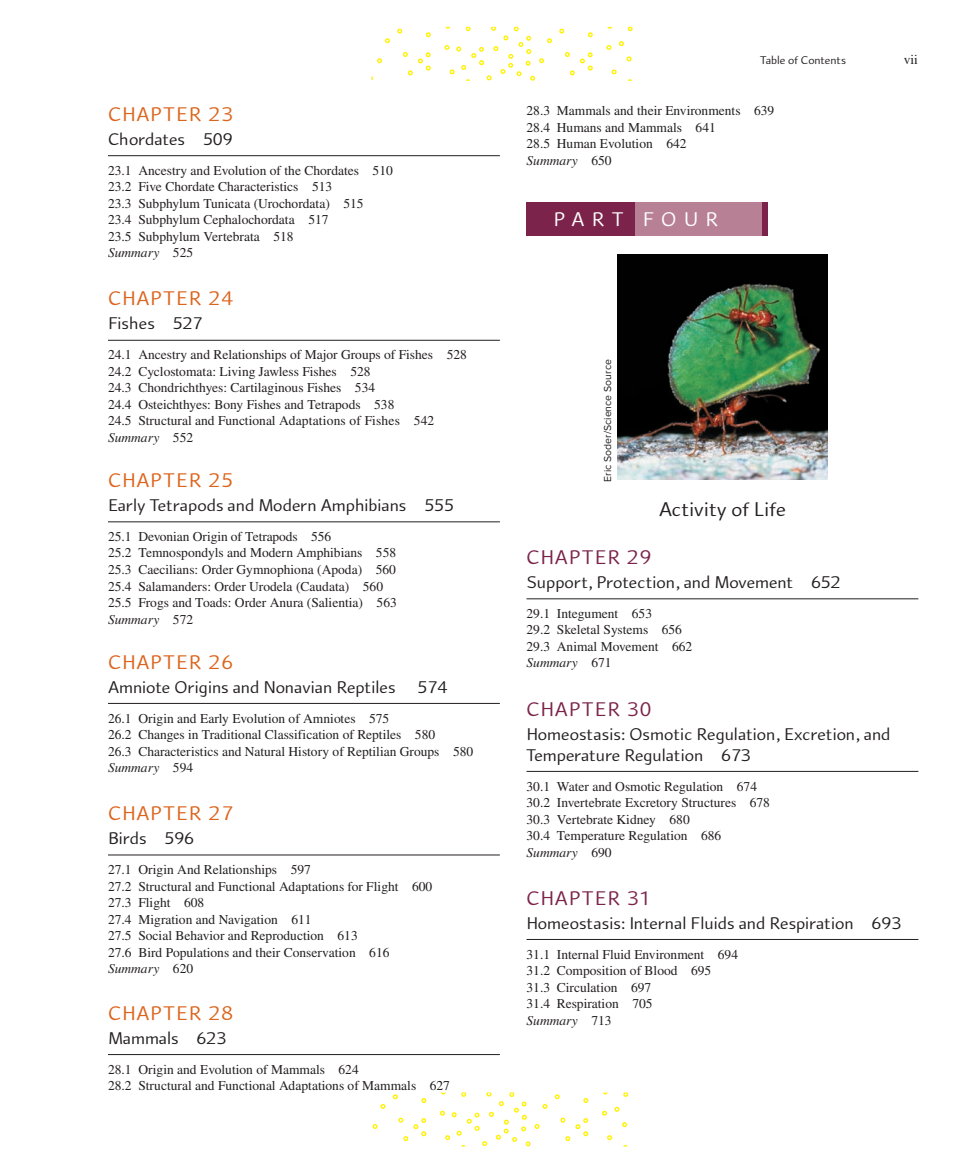
<style>
.page{position:relative;width:972px;height:1175px;background:#fff}
.page>*{position:absolute;margin:0;border:0;box-sizing:border-box;transform-origin:0 0}
.fto_tx_cn3{font:21px "Arum Sans";letter-spacing:.05em;color:#dc641c}
.fto_tx_cn4{font:21px "Arum Sans";letter-spacing:.05em;color:#7b234a}
.fto_tx_pt{font:21px "Arum Sans";color:#231f20}
.fto_tx_pn{font:21px "Arum Sans";letter-spacing:.335em;color:#fff}
.fto_tx_ct{font:18px/21px "Arum Sans";color:#231f20}
.fto_tx_ahead{font:13.5px "STIX Math Jax Main";color:#231f20}
.fto_tx_ahead-2{font:italic 13.5px "STIX Math Jax Main";color:#231f20}
.rh{font:13.5px "STIX Math Jax Main";color:#231f20}
.rh-2{font:12px "Arum Sans";color:#231f20}
.bch_fgcr{font:10.5px "Proxima Nova";color:#231f20}
.s1{font-style:normal}
</style>
<div class="page">
<hr style="left:108px;top:155px;width:392px;height:1px;background:#231f20">
<hr style="left:108px;top:340px;width:392px;height:1px;background:#231f20">
<hr style="left:108px;top:521px;width:392px;height:1px;background:#231f20">
<hr style="left:108px;top:703px;width:392px;height:1px;background:#231f20">
<hr style="left:108px;top:854px;width:392px;height:1px;background:#231f20">
<hr style="left:108px;top:1054px;width:392px;height:1px;background:#231f20">
<div style="left:526px;top:202px;width:242px;height:34px;background:#7b234a"></div>
<div style="left:635px;top:202px;width:126px;height:34px;background:#b78094"></div>
<hr style="left:526px;top:598px;width:392px;height:1px;background:#231f20">
<hr style="left:526px;top:771px;width:392px;height:1px;background:#231f20">
<hr style="left:526px;top:939px;width:392px;height:1px;background:#231f20">
<img style="left:618px;top:255px;width:209px;height:225px">
<svg style="left:403px;top:52px;width:28px;height:23px"></svg>
<svg style="left:426px;top:32px;width:5px;height:5px"></svg>
<svg style="left:377px;top:58px;width:5px;height:5px"></svg>
<svg style="left:385px;top:38px;width:5px;height:5px"></svg>
<svg style="left:397px;top:29px;width:5px;height:5px"></svg>
<svg style="left:565px;top:52px;width:28px;height:23px"></svg>
<svg style="left:588px;top:32px;width:5px;height:5px"></svg>
<svg style="left:559px;top:29px;width:5px;height:5px"></svg>
<svg style="left:607px;top:45px;width:5px;height:5px"></svg>
<svg style="left:628px;top:27px;width:5px;height:4px"></svg>
<svg style="left:612px;top:69px;width:5px;height:5px"></svg>
<svg style="left:619px;top:41px;width:5px;height:5px"></svg>
<svg style="left:627px;top:56px;width:5px;height:5px"></svg>
<svg style="left:445px;top:27px;width:107px;height:54px"></svg>
<svg style="left:398px;top:1117px;width:28px;height:24px"></svg>
<svg style="left:421px;top:1098px;width:5px;height:5px"></svg>
<svg style="left:373px;top:1124px;width:5px;height:4px"></svg>
<svg style="left:380px;top:1104px;width:5px;height:4px"></svg>
<svg style="left:393px;top:1094px;width:5px;height:5px"></svg>
<svg style="left:560px;top:1117px;width:28px;height:24px"></svg>
<svg style="left:583px;top:1098px;width:5px;height:5px"></svg>
<svg style="left:555px;top:1094px;width:5px;height:5px"></svg>
<svg style="left:602px;top:1110px;width:5px;height:5px"></svg>
<svg style="left:623px;top:1092px;width:5px;height:4px"></svg>
<svg style="left:607px;top:1135px;width:5px;height:5px"></svg>
<svg style="left:614px;top:1106px;width:5px;height:5px"></svg>
<svg style="left:622px;top:1122px;width:5px;height:5px"></svg>
<svg style="left:440px;top:1092px;width:107px;height:54px"></svg>
<p class="fto_tx_cn3" style="left:108px;top:102px;width:126px">CHAPTER 23</p>
<p class="fto_tx_ct" style="left:108px;top:129px;width:126px">Chordates 509</p>
<p class="fto_tx_ahead" style="left:108px;top:162px;width:286px">23.1 Ancestry and Evolution of the Chordates 510</p>
<p class="fto_tx_ahead" style="left:108px;top:178px;width:226px">23.2 Five Chordate Characteristics 513</p>
<p class="fto_tx_ahead" style="left:108px;top:195px;width:257px">23.3 Subphylum Tunicata (Urochordata) 515</p>
<p class="fto_tx_ahead" style="left:108px;top:211px;width:222px">23.4 Subphylum Cephalochordata 517</p>
<p class="fto_tx_ahead" style="left:108px;top:228px;width:187px">23.5 Subphylum Vertebrata 518</p>
<p class="fto_tx_ahead-2" style="left:108px;top:246px;width:87px">Summary <span class="s1">525</span></p>
<p class="fto_tx_cn3" style="left:108px;top:286px;width:126px">CHAPTER 24</p>
<p class="fto_tx_ct" style="left:108px;top:313px;width:96px">Fishes 527</p>
<p class="fto_tx_ahead" style="left:108px;top:346px;width:360px">24.1 Ancestry and Relationships of Major Groups of Fishes 528</p>
<p class="fto_tx_ahead" style="left:108px;top:363px;width:264px">24.2 Cyclostomata: Living Jawless Fishes 528</p>
<p class="fto_tx_ahead" style="left:108px;top:379px;width:269px">24.3 Chondrichthyes: Cartilaginous Fishes 534</p>
<p class="fto_tx_ahead" style="left:108px;top:396px;width:288px">24.4 Osteichthyes: Bony Fishes and Tetrapods 538</p>
<p class="fto_tx_ahead" style="left:108px;top:412px;width:328px">24.5 Structural and Functional Adaptations of Fishes 542</p>
<p class="fto_tx_ahead-2" style="left:108px;top:431px;width:87px">Summary <span class="s1">552</span></p>
<p class="fto_tx_cn3" style="left:108px;top:468px;width:126px">CHAPTER 25</p>
<p class="fto_tx_ct" style="left:108px;top:495px;width:348px">Early Tetrapods and Modern Amphibians 555</p>
<p class="fto_tx_ahead" style="left:108px;top:528px;width:225px">25.1 Devonian Origin of Tetrapods 556</p>
<p class="fto_tx_ahead" style="left:108px;top:544px;width:290px">25.2 Temnospondyls and Modern Amphibians 558</p>
<p class="fto_tx_ahead" style="left:108px;top:561px;width:289px">25.3 Caecilians: Order Gymnophiona (Apoda) 560</p>
<p class="fto_tx_ahead" style="left:108px;top:577px;width:277px">25.4 Salamanders: Order Urodela (Caudata) 560</p>
<p class="fto_tx_ahead" style="left:108px;top:594px;width:290px">25.5 Frogs and Toads: Order Anura (Salientia) 563</p>
<p class="fto_tx_ahead-2" style="left:108px;top:612px;width:87px">Summary <span class="s1">572</span></p>
<p class="fto_tx_cn3" style="left:108px;top:649px;width:126px">CHAPTER 26</p>
<p class="fto_tx_ct" style="left:108px;top:676px;width:341px">Amniote Origins and Nonavian Reptiles 574</p>
<p class="fto_tx_ahead" style="left:108px;top:709px;width:283px">26.1 Origin and Early Evolution of Amniotes 575</p>
<p class="fto_tx_ahead" style="left:108px;top:726px;width:329px">26.2 Changes in Traditional Classification of Reptiles 580</p>
<p class="fto_tx_ahead" style="left:108px;top:742px;width:367px">26.3 Characteristics and Natural History of Reptilian Groups 580</p>
<p class="fto_tx_ahead-2" style="left:108px;top:761px;width:87px">Summary <span class="s1">594</span></p>
<p class="fto_tx_cn3" style="left:108px;top:801px;width:126px">CHAPTER 27</p>
<p class="fto_tx_ct" style="left:108px;top:828px;width:88px">Birds 596</p>
<p class="fto_tx_ahead" style="left:108px;top:861px;width:204px">27.1 Origin And Relationships 597</p>
<p class="fto_tx_ahead" style="left:108px;top:877px;width:326px">27.2 Structural and Functional Adaptations for Flight 600</p>
<p class="fto_tx_ahead" style="left:108px;top:894px;width:98px">27.3 Flight 608</p>
<p class="fto_tx_ahead" style="left:108px;top:910px;width:205px">27.4 Migration and Navigation 611</p>
<p class="fto_tx_ahead" style="left:108px;top:927px;width:251px">27.5 Social Behavior and Reproduction 613</p>
<p class="fto_tx_ahead" style="left:108px;top:943px;width:283px">27.6 Bird Populations and their Conservation 616</p>
<p class="fto_tx_ahead-2" style="left:108px;top:962px;width:87px">Summary <span class="s1">620</span></p>
<p class="fto_tx_cn3" style="left:108px;top:1000px;width:126px">CHAPTER 28</p>
<p class="fto_tx_ct" style="left:108px;top:1027px;width:120px">Mammals 623</p>
<p class="fto_tx_ahead" style="left:108px;top:1060px;width:252px">28.1 Origin and Evolution of Mammals 624</p>
<p class="fto_tx_ahead" style="left:108px;top:1077px;width:344px">28.2 Structural and Functional Adaptations of Mammals 627</p>
<p class="rh-2" style="left:760px;top:53px;width:87px">Table of Contents</p>
<p class="rh" style="left:904px;top:51px;width:16px">vii</p>
<p class="fto_tx_ahead" style="left:526px;top:102px;width:249px">28.3 Mammals and their Environments 639</p>
<p class="fto_tx_ahead" style="left:526px;top:118px;width:191px">28.4 Humans and Mammals 641</p>
<p class="fto_tx_ahead" style="left:526px;top:135px;width:162px">28.5 Human Evolution 642</p>
<p class="fto_tx_ahead-2" style="left:526px;top:154px;width:87px">Summary <span class="s1">650</span></p>
<p class="fto_tx_pn" style="left:554px;top:207px;width:166px">PART FOUR</p>
<p class="bch_fgcr" style="left:602px;top:481px;width:124px;rotate:-90deg">Eric Soder/Science Source</p>
<p class="fto_tx_pt" style="left:659px;top:497px;width:128px">Activity of Life</p>
<p class="fto_tx_cn4" style="left:526px;top:545px;width:126px">CHAPTER 29</p>
<p class="fto_tx_ct" style="left:526px;top:572px;width:316px">Support, Protection, and Movement 652</p>
<p class="fto_tx_ahead" style="left:526px;top:605px;width:127px">29.1 Integument 653</p>
<p class="fto_tx_ahead" style="left:526px;top:621px;width:157px">29.2 Skeletal Systems 656</p>
<p class="fto_tx_ahead" style="left:526px;top:638px;width:167px">29.3 Animal Movement 662</p>
<p class="fto_tx_ahead-2" style="left:526px;top:656px;width:87px">Summary <span class="s1">671</span></p>
<p class="fto_tx_cn4" style="left:526px;top:696px;width:126px">CHAPTER 30</p>
<p class="fto_tx_ct" style="left:526px;top:723px;width:365px">Homeostasis: Osmotic Regulation, Excretion, and<br>Temperature Regulation 673</p>
<p class="fto_tx_ahead" style="left:526px;top:777px;width:232px">30.1 Water and Osmotic Regulation 674</p>
<p class="fto_tx_ahead" style="left:526px;top:794px;width:245px">30.2 Invertebrate Excretory Structures 678</p>
<p class="fto_tx_ahead" style="left:526px;top:810px;width:165px">30.3 Vertebrate Kidney 680</p>
<p class="fto_tx_ahead" style="left:526px;top:827px;width:196px">30.4 Temperature Regulation 686</p>
<p class="fto_tx_ahead-2" style="left:526px;top:845px;width:87px">Summary <span class="s1">690</span></p>
<p class="fto_tx_cn4" style="left:526px;top:885px;width:126px">CHAPTER 31</p>
<p class="fto_tx_ct" style="left:526px;top:912px;width:376px">Homeostasis: Internal Fluids and Respiration 693</p>
<p class="fto_tx_ahead" style="left:526px;top:945px;width:213px">31.1 Internal Fluid Environment 694</p>
<p class="fto_tx_ahead" style="left:526px;top:962px;width:186px">31.2 Composition of Blood 695</p>
<p class="fto_tx_ahead" style="left:526px;top:978px;width:126px">31.3 Circulation 697</p>
<p class="fto_tx_ahead" style="left:526px;top:995px;width:128px">31.4 Respiration 705</p>
<p class="fto_tx_ahead-2" style="left:526px;top:1013px;width:87px">Summary <span class="s1">713</span></p>
</div>
